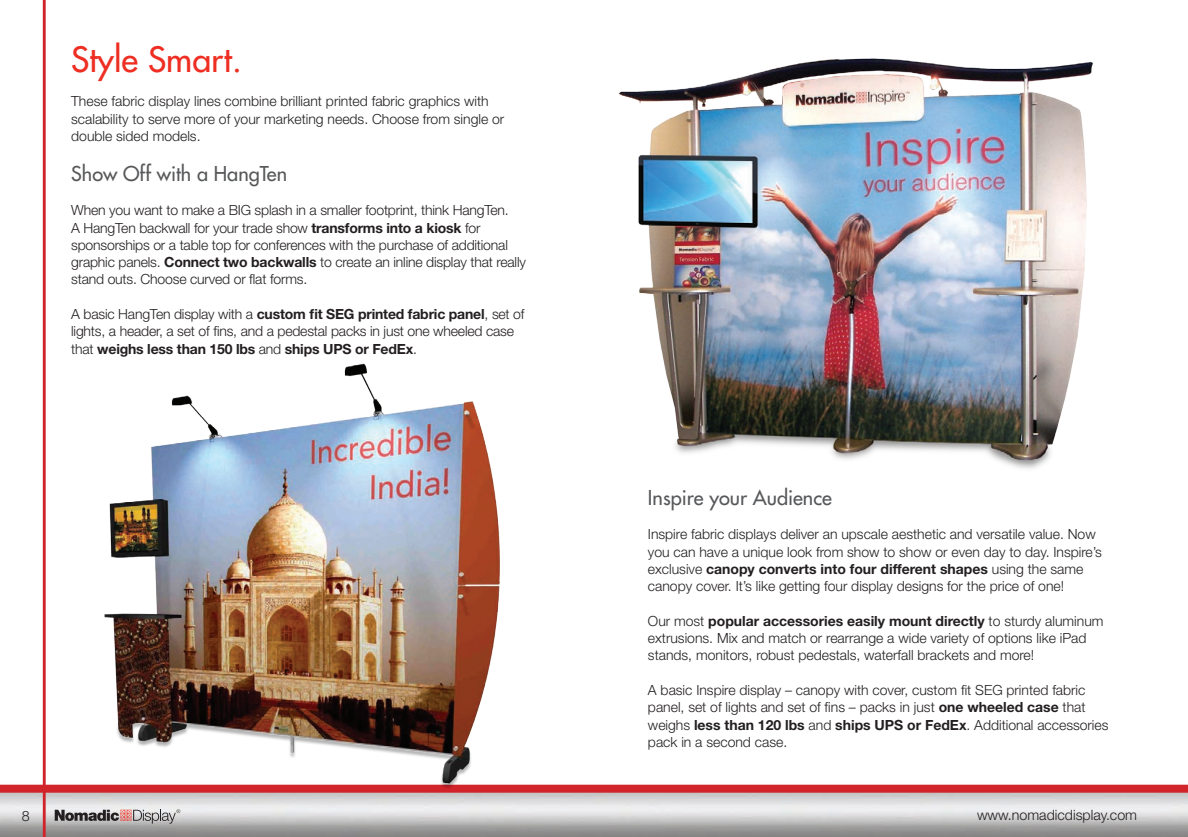
<style>
.page{position:relative;width:1188px;height:837px;background:#fff}
.page>*{position:absolute;margin:0;border:0;box-sizing:border-box;transform-origin:0 0}
.t1{font:34px "Futura";color:#ee2e22}
.t2{font:20px "Futura";color:#57585a}
.t3{font:300 14.2px "Helvetica Neue";color:#231f20}
.t4{font:300 14px/17.4px "Helvetica Neue";color:#231f20}
.s1{font-weight:700}
</style>
<div class="page">
<div style="left:0;top:785px;width:1188px;height:8px;background:#d1232a"></div>
<hr style="left:43px;top:0;width:3px;height:837px;background:#d1232a">
<svg style="left:55px;top:809px;width:125px;height:15px;background:#a0999a"></svg>
<img style="left:70px;top:363px;width:555px;height:430px">
<img style="left:594px;top:58px;width:500px;height:461px">
<p class="t1" style="left:71px;top:37px;width:172px">Style Smart.</p>
<p class="t4" style="left:71px;top:92px;width:435px">These fabric display lines combine brilliant printed fabric graphics with scalability to serve more of your marketing needs. Choose from single or double sided models.</p>
<p class="t2" style="left:71px;top:160px;width:217px">Show Off with a HangTen</p>
<p class="t4" style="left:71px;top:201px;width:456px">When you want to make a BIG splash in a smaller footprint, think HangTen.<br>A HangTen backwall for your trade show <span class="s1">transforms into a kiosk</span> for sponsorships or a table top for conferences with the purchase of additional graphic panels. <span class="s1">Connect two backwalls</span> to create an inline display that really stand outs. Choose curved or flat forms.</p>
<p class="t4" style="left:71px;top:305px;width:455px">A basic HangTen display with a <span class="s1">custom fit SEG printed fabric panel</span>, set of lights, a header, a set of fins, and a pedestal packs in just one wheeled case that <span class="s1">weighs less than 150 lbs</span> and <span class="s1">ships UPS or FedEx</span>.</p>
<p class="t3" style="left:22px;top:808px;width:9px">8</p>
<p class="t2" style="left:648px;top:484px;width:185px">Inspire your Audience</p>
<p class="t4" style="left:648px;top:525px;width:455px">Inspire fabric displays deliver an upscale aesthetic and versatile value. Now you can have a unique look from show to show or even day to day. Inspire’s exclusive <span class="s1">canopy converts into four different shapes</span> using the same canopy cover. It’s like getting four display designs for the price of one!</p>
<p class="t4" style="left:648px;top:612px;width:457px">Our most <span class="s1">popular accessories easily mount directly</span> to sturdy aluminum extrusions. Mix and match or rearrange a wide variety of options like iPad stands, monitors, robust pedestals, waterfall brackets and more!</p>
<p class="t4" style="left:648px;top:681px;width:462px">A basic Inspire display – canopy with cover, custom fit SEG printed fabric panel, set of lights and set of fins – packs in just <span class="s1">one wheeled case</span> that weighs <span class="s1">less than 120 lbs</span> and <span class="s1">ships UPS or FedEx</span>. Additional accessories pack in a second case.</p>
<p class="t3" style="left:977px;top:807px;width:162px">www.nomadicdisplay.com</p>
</div>
